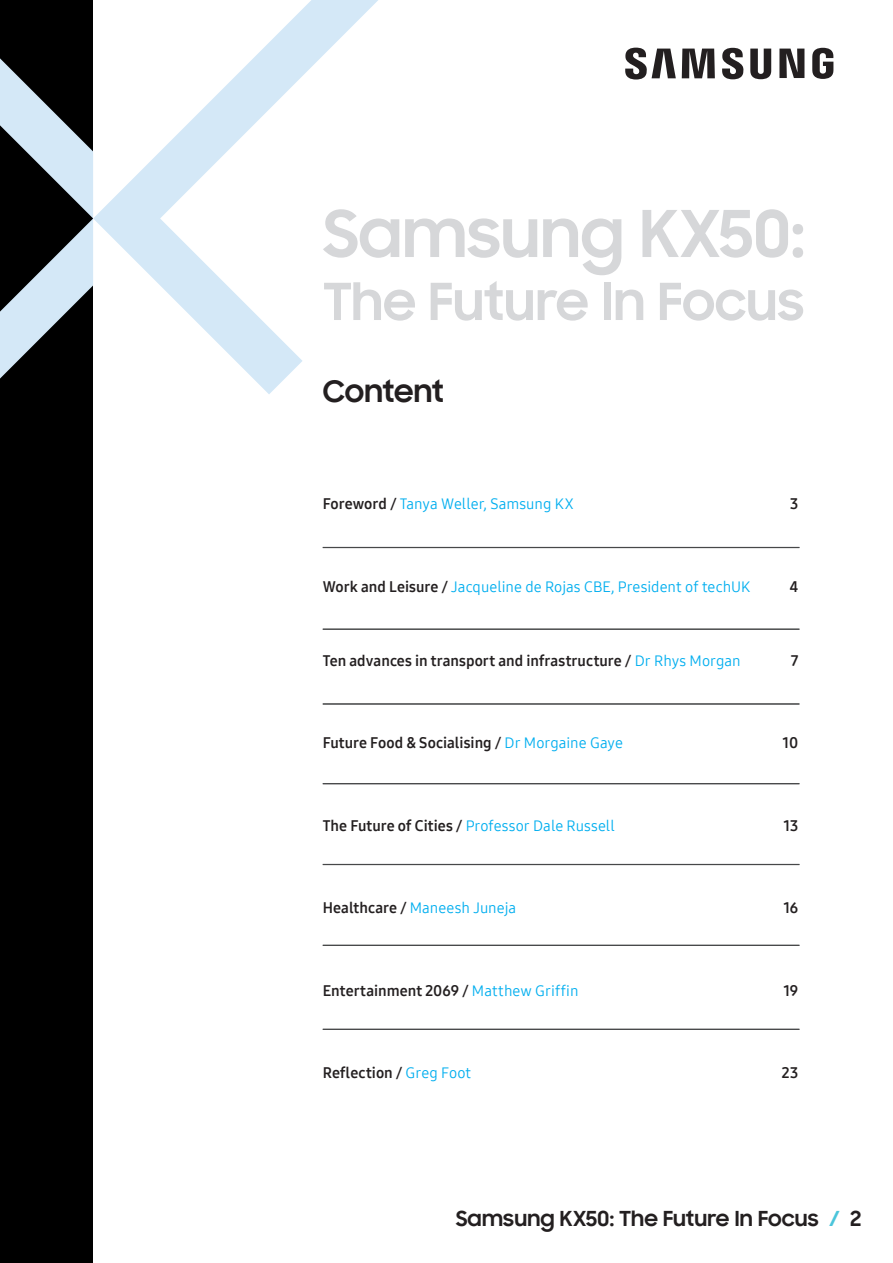
<style>
.page{position:relative;width:893px;height:1263px;background:#fff}
.page>*{position:absolute;margin:0;border:0;box-sizing:border-box;transform-origin:0 0}
.Body{font:700 64.5px "Samsung Sharp Sans";color:#d6d7d9}
.Body-2{font:700 51px "Samsung Sharp Sans";color:#d6d7d9}
.Body-3{font:700 30px "Samsung Sharp Sans";letter-spacing:-.005em;color:#231f20}
.Body-4{font:700 21px "Samsung Sharp Sans";letter-spacing:.005em;color:#231f20}
.Body-5{font:15px "Samsung One 700";letter-spacing:.005em;color:#231f20}
.Body-6{font:15px "Samsung One 400";color:#00aeef}
.s1{font-family:"Samsung One 700";color:#231f20}
.s2{font-family:"Samsung One 400";color:#00aeef}
.s3{color:#4bc5db}
</style>
<div class="page">
<div style="left:0;top:0;width:92px;height:1263px;background:#000"></div>
<svg style="left:93px;top:0;width:285px;height:394px"></svg>
<svg style="left:0;top:58px;width:93px;height:321px"></svg>
<svg style="left:625px;top:48px;width:208px;height:32px"></svg>
<hr style="left:323px;top:547px;width:476px;height:1px;background:#454647">
<hr style="left:323px;top:629px;width:476px;height:1px;background:#454647">
<hr style="left:323px;top:704px;width:476px;height:1px;background:#454647">
<hr style="left:323px;top:783px;width:476px;height:1px;background:#454647">
<hr style="left:323px;top:864px;width:476px;height:1px;background:#454647">
<hr style="left:323px;top:945px;width:476px;height:1px;background:#454647">
<hr style="left:323px;top:1029px;width:476px;height:1px;background:#454647">
<p class="Body" style="left:323px;top:186px;width:483px">Samsung KX50:</p>
<p class="Body-2" style="left:323px;top:264px;width:483px">The Future In Focus</p>
<p class="Body-3" style="left:323px;top:369px;width:123px">Content</p>
<p class="Body-6" style="left:323px;top:494px;width:252px"><span class="s1">Foreword /</span> Tanya Weller, Samsung KX</p>
<p class="Body-5" style="left:790px;top:494px;width:10px">3</p>
<p class="Body-6" style="left:323px;top:576px;width:429px"><span class="s1">Work and Leisure /</span> Jacqueline de Rojas CBE, President of techUK</p>
<p class="Body-5" style="left:790px;top:576px;width:10px">4</p>
<p class="Body-5" style="left:323px;top:650px;width:419px">Ten advances in transport and infrastructure / <span class="s2">Dr Rhys Morgan</span></p>
<p class="Body-5" style="left:791px;top:650px;width:9px">7</p>
<p class="Body-5" style="left:323px;top:733px;width:302px">Future Food &amp; Socialising / <span class="s2">Dr Morgaine Gaye</span></p>
<p class="Body-5" style="left:782px;top:733px;width:17px">10</p>
<p class="Body-6" style="left:323px;top:815px;width:294px"><span class="s1">The Future of Cities /</span> Professor Dale Russell</p>
<p class="Body-5" style="left:783px;top:815px;width:16px">13</p>
<p class="Body-6" style="left:323px;top:898px;width:195px"><span class="s1">Healthcare /</span> Maneesh Juneja</p>
<p class="Body-5" style="left:783px;top:898px;width:16px">16</p>
<p class="Body-5" style="left:323px;top:980px;width:257px">Entertainment 2069 / <span class="s2">Matthew Griffin</span></p>
<p class="Body-5" style="left:783px;top:980px;width:16px">19</p>
<p class="Body-5" style="left:323px;top:1063px;width:150px">Reflection / <span class="s2">Greg Foot</span></p>
<p class="Body-5" style="left:782px;top:1063px;width:18px">23</p>
<p class="Body-4" style="left:456px;top:1203px;width:407px">Samsung KX50: The Future In Focus <span class="s3">/</span> 2</p>
</div>
